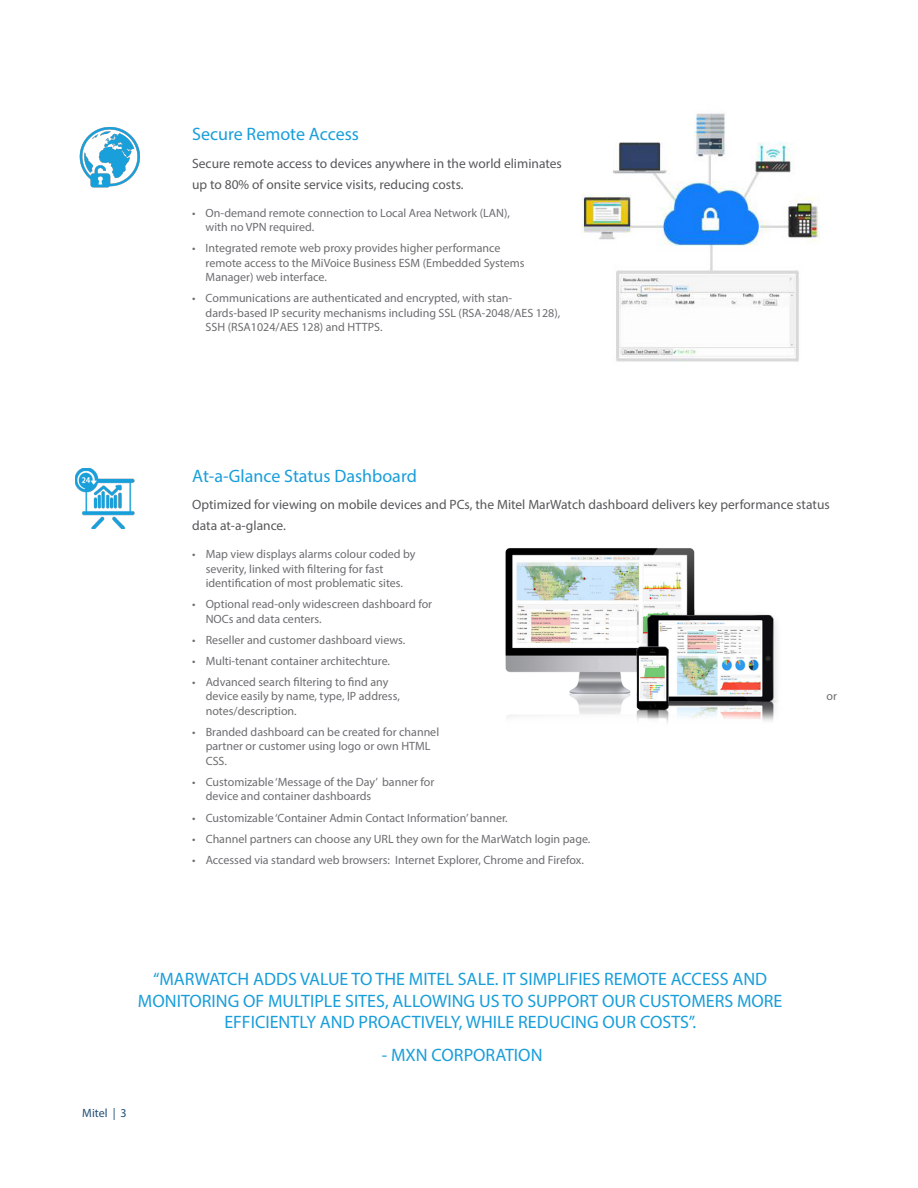
<style>
.page{position:relative;width:918px;height:1188px;background:#fff}
.page>*{position:absolute;margin:0;border:0;box-sizing:border-box;transform-origin:0 0}
.Intro_paragraph{font:18px/21.6px "Myriad Pro";color:#199eda;text-align:center}
.Body_subhead_1{font:18px "Myriad Pro";color:#199eda}
.body_text{font:13.5px/21px "Myriad Pro";color:#57585a}
.t1{font:12px/14.4px "Myriad Pro";color:#6c6d70}
.body{font:12px "Myriad Pro";color:#204e75}
</style>
<div class="page">
<img style="left:581px;top:113px;width:239px;height:249px">
<img style="left:75px;top:468px;width:60px;height:60px">
<img style="left:80px;top:127px;width:60px;height:61px">
<img style="left:505px;top:548px;width:273px;height:175px">
<p class="Body_subhead_1" style="left:192px;top:123px;width:168px">Secure Remote Access</p>
<p class="body_text" style="left:192px;top:153px;width:371px">Secure remote access to devices anywhere in the world eliminates up to 80% of onsite service visits, reducing costs.</p>
<p class="t1" style="left:206px;top:205px;width:306px;text-indent:-14px">• On-demand remote connection to Local Area Network (LAN), with no VPN required.</p>
<p class="t1" style="left:206px;top:241px;width:320px;text-indent:-14px">• Integrated remote web proxy provides higher performance remote access to the MiVoice Business ESM (Embedded Systems<br>Manager) web interface.</p>
<p class="t1" style="left:206px;top:291px;width:356px;text-indent:-14px">• Communications are authenticated and encrypted, with stan&shy;dards-based IP security mechanisms including SSL (RSA-2048/AES 128),<br>SSH (RSA1024/AES 128) and HTTPS.</p>
<p class="Body_subhead_1" style="left:192px;top:464px;width:226px">At-a-Glance Status Dashboard</p>
<p class="body_text" style="left:192px;top:494px;width:639px">Optimized for viewing on mobile devices and PCs, the Mitel MarWatch dashboard delivers key performance status data at-a-glance.</p>
<p class="t1" style="left:206px;top:547px;width:211px;text-indent:-14px">• Map view displays alarms colour coded by severity, linked with filtering for fast identification of most problematic sites.</p>
<p class="t1" style="left:206px;top:597px;width:228px;text-indent:-14px">• Optional read-only widescreen dashboard for<br>NOCs and data centers.</p>
<p class="t1" style="left:192px;top:632px;width:215px">• Reseller and customer dashboard views.</p>
<p class="t1" style="left:192px;top:654px;width:199px">• Multi-tenant container architechture.</p>
<p class="t1" style="left:206px;top:675px;width:196px;text-indent:-14px">• Advanced search filtering to find any device easily by name, type, IP address,</p>
<p class="t1" style="left:827px;top:689px;width:12px">or</p>
<p class="t1" style="left:206px;top:703px;width:93px">notes/description.</p>
<p class="t1" style="left:206px;top:725px;width:235px;text-indent:-14px">• Branded dashboard can be created for channel partner or customer using logo or own HTML<br>CSS.</p>
<p class="t1" style="left:206px;top:775px;width:230px;text-indent:-14px">• Customizable ‘Message of the Day’ banner for device and container dashboards</p>
<p class="t1" style="left:192px;top:810px;width:317px">• Customizable ‘Container Admin Contact Information’ banner.</p>
<p class="t1" style="left:192px;top:831px;width:400px">• Channel partners can choose any URL they own for the MarWatch login page.</p>
<p class="t1" style="left:192px;top:852px;width:393px">• Accessed via standard web browsers: Internet Explorer, Chrome and Firefox.</p>
<p class="Intro_paragraph" style="left:138px;top:968px;width:646px">“MARWATCH ADDS VALUE TO THE MITEL SALE. IT SIMPLIFIES REMOTE ACCESS AND<br>MONITORING OF MULTIPLE SITES, ALLOWING US TO SUPPORT OUR CUSTOMERS MORE<br>EFFICIENTLY AND PROACTIVELY, WHILE REDUCING OUR COSTS”.</p>
<p class="Intro_paragraph" style="left:382px;top:1043px;width:162px">- MXN CORPORATION</p>
<p class="body" style="left:82px;top:1106px;width:46px">Mitel | 3</p>
</div>
